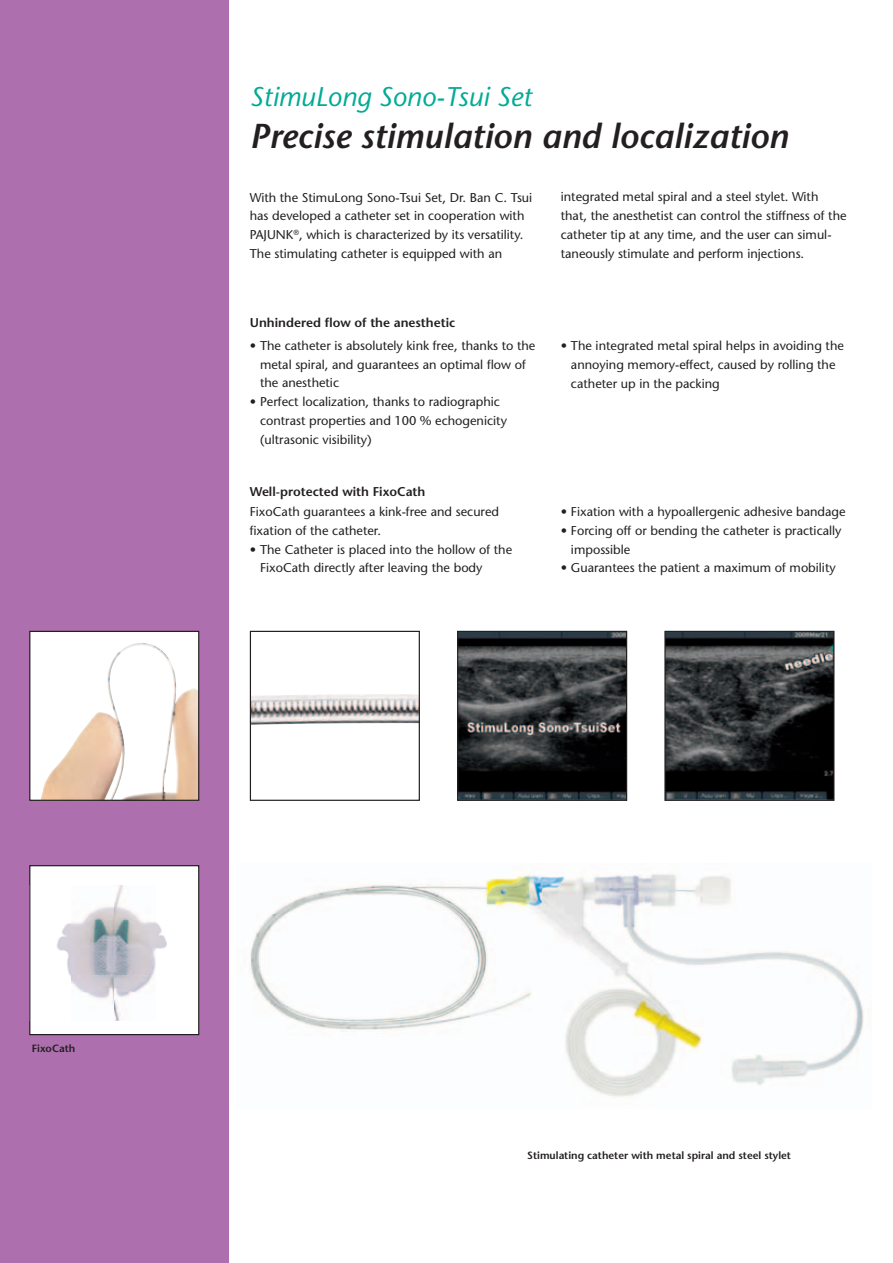
<style>
.page{position:relative;width:893px;height:1263px;background:#fff}
.page>*{position:absolute;margin:0;border:0;box-sizing:border-box;transform-origin:0 0}
.t1{font:italic 600 34.5px "Stone Sans";color:#231f20}
.t2{font:italic 27px "Stone Sans";letter-spacing:.005em;color:#00ab95}
.t3{font:12.75px/18.8px "Stone Sans";color:#231f20}
.t4{font:600 12.75px "Stone Sans";color:#231f20}
.t5{font:600 10.5px "Stone Sans";color:#231f20}
</style>
<div class="page">
<div style="left:0;top:0;width:229px;height:1263px;background:#ad6fae"></div>
<img style="left:252px;top:694px;width:166px;height:31px">
<div style="left:250px;top:631px;width:170px;height:170px;border:1px solid #231f20"></div>
<img style="left:666px;top:633px;width:166px;height:166px">
<div style="left:664px;top:631px;width:170px;height:170px;border:1px solid #231f20"></div>
<img style="left:459px;top:633px;width:166px;height:166px">
<div style="left:457px;top:631px;width:170px;height:170px;border:1px solid #231f20"></div>
<img style="left:250px;top:871px;width:614px;height:226px">
<div style="left:30px;top:631px;width:169px;height:169px;background:#fff"></div>
<img style="left:41px;top:643px;width:156px;height:156px">
<div style="left:29px;top:631px;width:170px;height:170px;border:1px solid #231f20"></div>
<div style="left:30px;top:866px;width:169px;height:168px;background:#fff"></div>
<img style="left:57px;top:885px;width:110px;height:135px">
<div style="left:29px;top:865px;width:170px;height:170px;border:1px solid #231f20"></div>
<h2 class="t2" style="left:250px;top:87px;width:284px">StimuLong Sono-Tsui Set</h2>
<h1 class="t1" style="left:250px;top:123px;width:540px">Precise stimulation and localization</h1>
<p class="t3" style="left:250px;top:189px;width:284px">With the StimuLong Sono-Tsui Set, Dr. Ban C. Tsui has developed a catheter set in cooperation with PAJUNK<sup>®</sup>, which is characterized by its versatility.<br>The stimulating catheter is equipped with an</p>
<p class="t3" style="left:561px;top:189px;width:287px">integrated metal spiral and a steel stylet. With that, the anesthetist can control the stiffness of the catheter tip at any time, and the user can simul&shy;taneously stimulate and perform injections.</p>
<p class="t4" style="left:250px;top:318px;width:207px">Unhindered flow of the anesthetic</p>
<p class="t3" style="left:260px;top:337px;width:277px;text-indent:-10px">• The catheter is absolutely kink free, thanks to the metal spiral, and guarantees an optimal flow of the anesthetic</p>
<p class="t3" style="left:260px;top:394px;width:248px;text-indent:-10px">• Perfect localization, thanks to radiographic contrast properties and 100 % echogenicity (ultrasonic visibility)</p>
<p class="t4" style="left:250px;top:486px;width:177px">Well-protected with FixoCath</p>
<p class="t3" style="left:250px;top:504px;width:251px">FixoCath guarantees a kink-free and secured fixation of the catheter.</p>
<p class="t3" style="left:260px;top:541px;width:254px;text-indent:-10px">• The Catheter is placed into the hollow of the<br>FixoCath directly after leaving the body</p>
<p class="t3" style="left:571px;top:338px;width:274px;text-indent:-10px">• The integrated metal spiral helps in avoiding the annoying memory-effect, caused by rolling the catheter up in the packing</p>
<p class="t3" style="left:561px;top:504px;width:286px">• Fixation with a hypoallergenic adhesive bandage</p>
<p class="t3" style="left:571px;top:522px;width:272px;text-indent:-10px">• Forcing off or bending the catheter is practically impossible</p>
<p class="t3" style="left:561px;top:560px;width:276px">• Guarantees the patient a maximum of mobility</p>
<p class="t5" style="left:32px;top:1044px;width:45px">FixoCath</p>
<p class="t5" style="left:527px;top:1151px;width:265px">Stimulating catheter with metal spiral and steel stylet</p>
</div>
